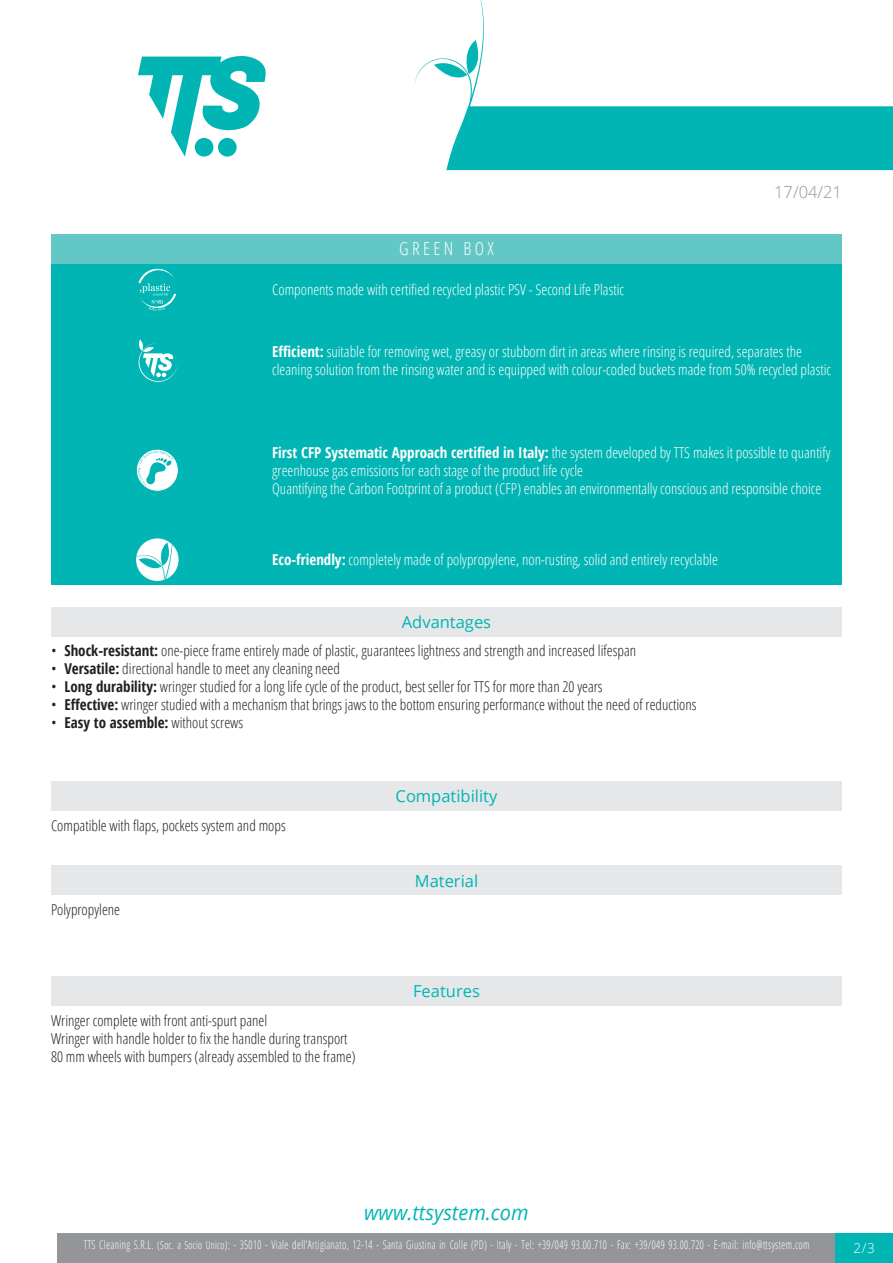
<style>
.page{position:relative;width:893px;height:1263px;background:#fff}
.page>*{position:absolute;margin:0;border:0;box-sizing:border-box;transform-origin:0 0}
.t1{font:italic 20.85px "Open Sans";color:#00b5b3;scale:.96 1}
.Titolo6{font:300 18px "Open Sans Condensed";color:#fff}
.Titolo9{font:16.5px "Open Sans";color:#00b5b3}
.Titolo8{font:16.5px "Open Sans";color:#00b5b3}
.t2{font:300 16.5px "Open Sans";color:#939598}
.Titolo16{font:16.5px "Open Sans";color:#00b5b3}
.Titolo10{font:16.5px "Open Sans";color:#00b5b3}
.CaratteristicheTecni{font:300 condensed 15px "Open Sans";color:#231f20}
.GreenBoxCFP{font:300 condensed 15px/18px "Open Sans";color:#fff}
.GreenBoxCam{font:300 condensed 15px/18px "Open Sans";color:#fff}
.GreenBoxLista{font:300 condensed 15px "Open Sans";color:#fff}
.GreenBoxPSV{font:300 condensed 15px "Open Sans";color:#fff}
.Compatibilità{font:300 condensed 15px "Open Sans";color:#231f20}
.t3{font:700 15px "Open Sans Condensed";color:#231f20}
.Materiale{font:300 condensed 15px "Open Sans";color:#231f20}
.t4{font:300 13.5px "Open Sans";color:#fff}
.t5{font:300 12px "Open Sans Condensed";letter-spacing:.035em;color:#fff;scale:.85 1}
.s1{font-family:"Open Sans Condensed";font-weight:700;font-stretch:normal}
.s2{font-family:"Open Sans";font-weight:300;font-stretch:condensed}
.s3{font-size:11.25px}
</style>
<div class="page">
<svg style="left:138px;top:56px;width:128px;height:101px"></svg>
<div style="left:57px;top:1233px;width:779px;height:30px;background:#939598"></div>
<div style="left:836px;top:1233px;width:57px;height:30px;background:#00b5b3"></div>
<svg style="left:415px;top:0;width:478px;height:170px"></svg>
<div style="left:51px;top:234px;width:791px;height:30px;background:#63c7c6"></div>
<div style="left:51px;top:264px;width:213px;height:51px;background:#00b5b3"></div>
<svg style="left:138px;top:268px;width:38px;height:42px"></svg>
<div style="left:264px;top:264px;width:578px;height:51px;background:#00b5b3"></div>
<div style="left:51px;top:315px;width:213px;height:91px;background:#00b5b3"></div>
<svg style="left:138px;top:339px;width:40px;height:43px"></svg>
<div style="left:264px;top:315px;width:578px;height:91px;background:#00b5b3"></div>
<div style="left:51px;top:407px;width:213px;height:127px;background:#00b5b3"></div>
<div style="left:136px;top:449px;width:42px;height:42px;background:#fff;border-radius:50%"></div>
<div style="left:136px;top:449px;width:43px;height:42px;border:1px solid #00b5b3;border-radius:50%"></div>
<svg style="left:138px;top:450px;width:35px;height:37px"></svg>
<div style="left:264px;top:407px;width:578px;height:127px;background:#00b5b3"></div>
<div style="left:51px;top:534px;width:213px;height:51px;background:#00b5b3"></div>
<svg style="left:136px;top:538px;width:43px;height:43px"></svg>
<div style="left:264px;top:534px;width:578px;height:51px;background:#00b5b3"></div>
<div style="left:51px;top:607px;width:791px;height:29px;background:#e6e7e9"></div>
<div style="left:51px;top:781px;width:791px;height:30px;background:#e6e7e9"></div>
<div style="left:51px;top:866px;width:791px;height:29px;background:#e6e7e9"></div>
<div style="left:51px;top:976px;width:791px;height:30px;background:#e6e7e9"></div>
<p class="Titolo6" style="left:399px;top:237px;width:96px">G R E E N B O X</p>
<p class="GreenBoxPSV" style="left:272px;top:279px;width:353px">Components made with certified recycled plastic PSV - Second Life Plastic</p>
<p class="t2" style="left:774px;top:180px;width:69px">17/04/21</p>
<p class="GreenBoxCam" style="left:272px;top:342px;width:560px"><span class="s1">Efficient:</span> suitable for removing wet, greasy or stubborn dirt in areas where rinsing is required, separates the cleaning solution from the rinsing water and is equipped with colour-coded buckets made from 50% recycled plastic</p>
<p class="GreenBoxCFP" style="left:272px;top:443px;width:560px"><span class="s1">First CFP Systematic Approach certified in Italy:</span> the system developed by TTS makes it possible to quantify greenhouse gas emissions for each stage of the product life cycle</p>
<p class="GreenBoxCFP" style="left:272px;top:479px;width:551px">Quantifying the Carbon Footprint of a product (CFP) enables an environmentally conscious and responsible choice</p>
<p class="GreenBoxLista" style="left:272px;top:550px;width:447px"><span class="s1">Eco-friendly:</span> completely made of polypropylene, non-rusting, solid and entirely recyclable</p>
<p class="Titolo8" style="left:402px;top:611px;width:91px">Advantages</p>
<p class="CaratteristicheTecni" style="left:51px;top:641px;width:587px">• <span class="s1">Shock-resistant:</span> one-piece frame entirely made of plastic, guarantees lightness and strength and increased lifespan</p>
<p class="CaratteristicheTecni" style="left:51px;top:659px;width:290px">• <span class="s1">Versatile:</span> directional handle to meet any cleaning need</p>
<p class="CaratteristicheTecni" style="left:51px;top:677px;width:553px">• <span class="s1">Long durability:</span> wringer studied for a long life cycle of the product, best seller for TTS for more than 20 years</p>
<p class="CaratteristicheTecni" style="left:51px;top:695px;width:647px">• <span class="s1">Effective:</span> wringer studied with a mechanism that brings jaws to the bottom ensuring performance without the need of reductions</p>
<p class="t3" style="left:51px;top:712px;width:194px"><span class="s2">•</span> Easy to assemble: <span class="s2">without screws</span></p>
<p class="Compatibilità" style="left:51px;top:815px;width:236px">Compatible with flaps, pockets system and mops</p>
<p class="Materiale" style="left:51px;top:899px;width:71px">Polypropylene</p>
<p class="CaratteristicheTecni" style="left:51px;top:1010px;width:218px">Wringer complete with front anti-spurt panel</p>
<p class="CaratteristicheTecni" style="left:51px;top:1028px;width:298px">Wringer with handle holder to fix the handle during transport</p>
<p class="CaratteristicheTecni" style="left:51px;top:1046px;width:306px">80 mm wheels with bumpers (already assembled to the frame)</p>
<p class="Titolo9" style="left:396px;top:785px;width:103px">Compatibility</p>
<p class="Titolo16" style="left:415px;top:869px;width:65px">Material</p>
<p class="Titolo10" style="left:413px;top:980px;width:68px">Features</p>
<h1 class="t1" style="left:364px;top:1198px;width:173px">www.ttsystem.com</h1>
<p class="t5" style="left:84px;top:1236px;width:855px">TTS Cleaning S.R.L. <span class="s3">(Soc. a Socio Unico)</span>: - 35010 - Viale dell’Artigianato, 12-14 - Santa Giustina in Colle (PD) - Italy - Tel: +39/049 93.00.710 - Fax: +39/049 93.00.720 - E-mail: info@ttsystem.com</p>
<p class="t4" style="left:854px;top:1239px;width:23px">2/3</p>
</div>
